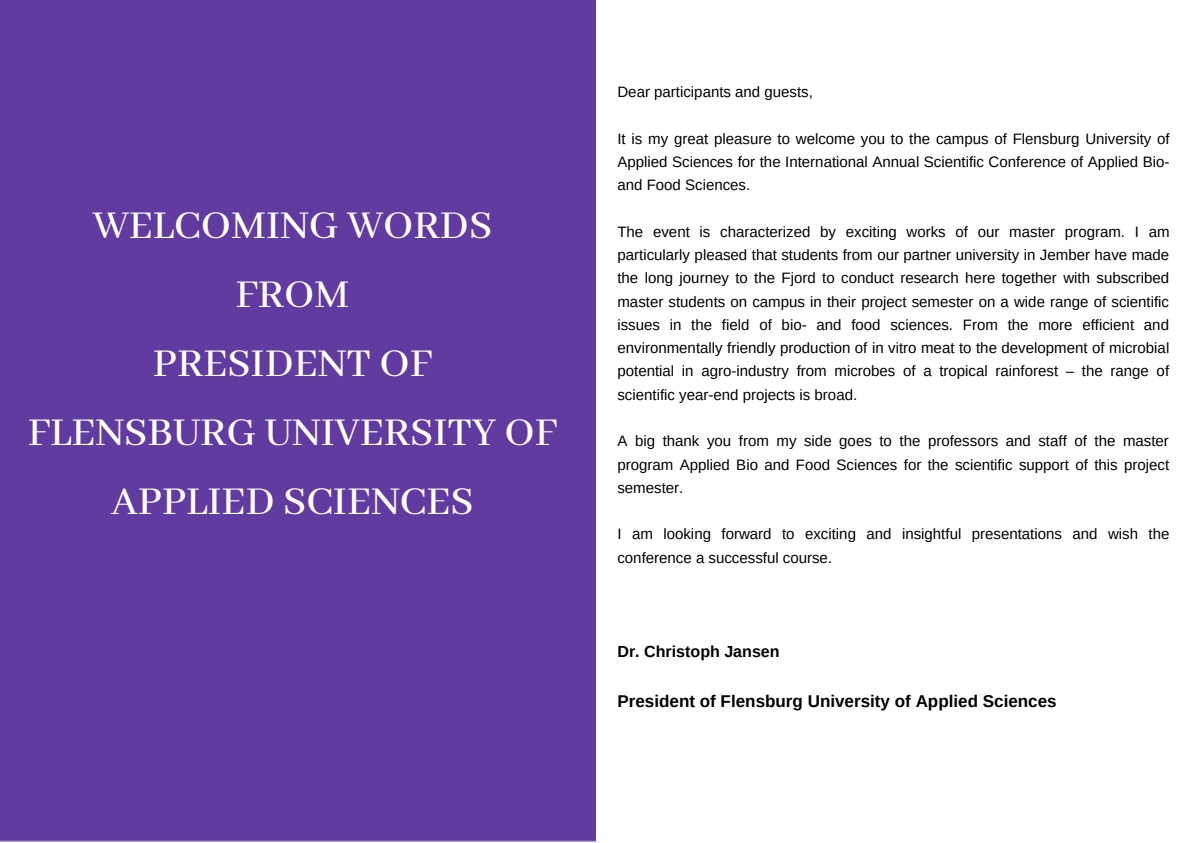
<style>
.page{position:relative;width:1191px;height:843px;background:#fff}
.page>*{position:absolute;margin:0;border:0;box-sizing:border-box;transform-origin:0 0}
.t1{font:500 44px/69px "Abhaya Libre";color:#fff;text-align:center}
.t2{font:700 17px "Arimo";color:#000}
.t3{font:700 16px "Arimo";color:#000}
.t4{font:15px/23.2px "Arimo";color:#000;text-align:justify}
</style>
<div class="page">
<div style="left:0;top:0;width:595px;height:842px;background:#613b9f"></div>
<h1 class="t1" style="left:28px;top:192px;width:530px">WELCOMING WORDS<br>FROM<br>PRESIDENT OF<br>FLENSBURG UNIVERSITY OF<br>APPLIED SCIENCES</h1>
<p class="t4" style="left:617px;top:80px;width:197px">Dear participants and guests,</p>
<p class="t4" style="left:617px;top:127px;width:553px">It is my great pleasure to welcome you to the campus of Flensburg University of Applied Sciences for the International Annual Scientific Conference of Applied Bio&shy;and Food Sciences.</p>
<p class="t4" style="left:617px;top:220px;width:553px">The event is characterized by exciting works of our master program. I am particularly pleased that students from our partner university in Jember have made the long journey to the Fjord to conduct research here together with subscribed master students on campus in their project semester on a wide range of scientific issues in the field of bio- and food sciences. From the more efficient and environmentally friendly production of in vitro meat to the development of microbial potential in agro-industry from microbes of a tropical rainforest – the range of scientific year-end projects is broad.</p>
<p class="t4" style="left:617px;top:429px;width:553px">A big thank you from my side goes to the professors and staff of the master program Applied Bio and Food Sciences for the scientific support of this project semester.</p>
<p class="t4" style="left:617px;top:522px;width:553px">I am looking forward to exciting and insightful presentations and wish the conference a successful course.</p>
<p class="t3" style="left:617px;top:642px;width:164px">Dr. Christoph Jansen</p>
<p class="t2" style="left:617px;top:691px;width:441px">President of Flensburg University of Applied Sciences</p>
</div>
